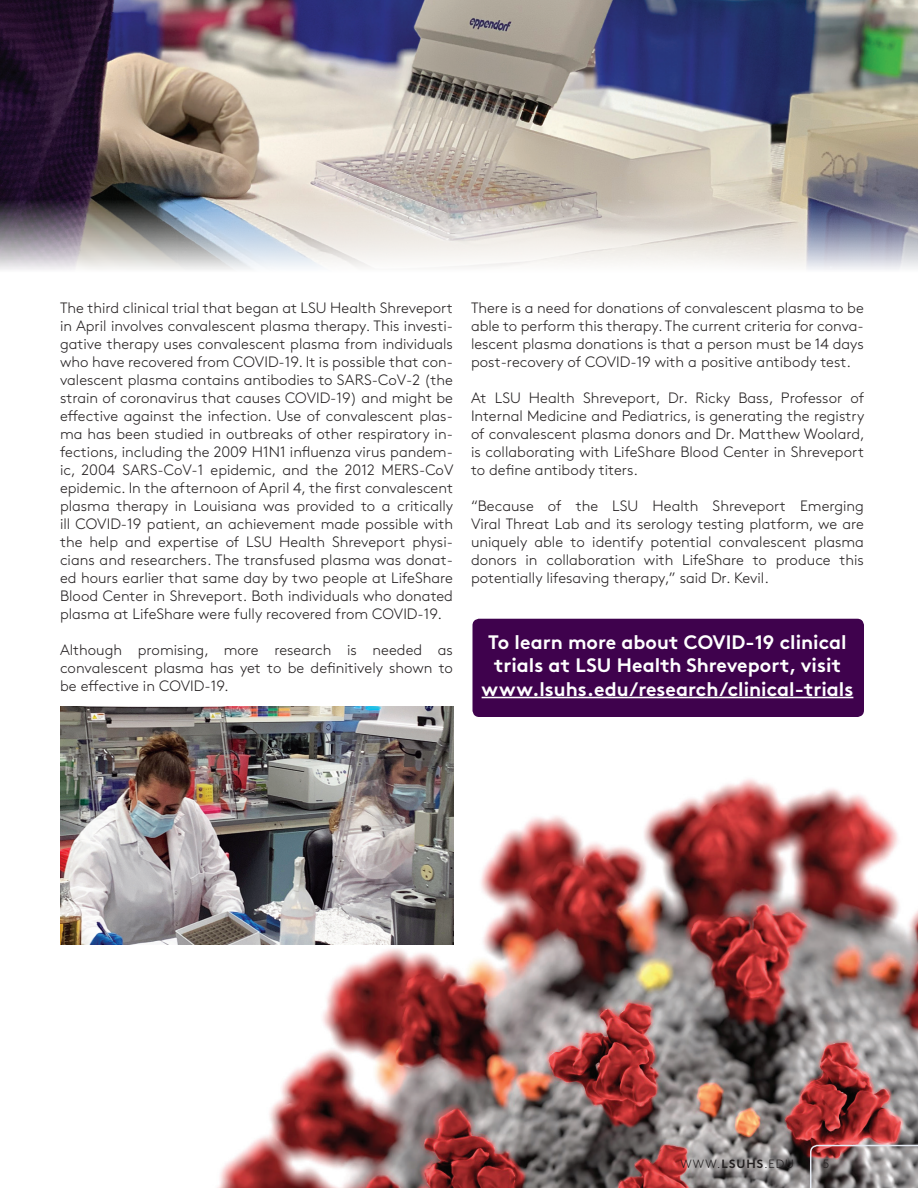
<style>
.page{position:relative;width:918px;height:1188px;background:#fff}
.page>*{position:absolute;margin:0;border:0;box-sizing:border-box;transform-origin:0 0}
.t1{font:700 19.5px/23.4px "Brown Std";color:#fff;text-align:center}
.t2{font:300 15px/18px "Brown Std";color:#231f20;text-align:justify}
.t3{font:300 12px "Brown Std";letter-spacing:.09em;color:#231f20}
.s1{font-weight:700}
</style>
<div class="page">
<img style="left:217px;top:775px;width:701px;height:413px">
<svg style="left:810px;top:1145px;width:108px;height:43px;background:#918485"></svg>
<img style="left:0;top:0;width:918px;height:200px">
<img style="left:0;top:200px;width:918px;height:70px">
<div style="left:472px;top:619px;width:392px;height:98px;background:#3f024d;border-radius:7px"></div>
<img style="left:60px;top:706px;width:393px;height:239px">
<hr style="left:482px;top:697px;width:371px;height:1px;background:#fff">
<p class="t2" style="left:60px;top:299px;width:395px">The third clinical trial that began at LSU Health Shreveport in April involves convalescent plasma therapy. This investi&shy;gative therapy uses convalescent plasma from individuals who have recovered from COVID-19. It is possible that con&shy;valescent plasma contains antibodies to SARS-CoV-2 (the strain of coronavirus that causes COVID-19) and might be effective against the infection. Use of convalescent plas&shy;ma has been studied in outbreaks of other respiratory in&shy;fections, including the 2009 H1N1 influenza virus pandem&shy;ic, 2004 SARS-CoV-1 epidemic, and the 2012 MERS-CoV epidemic. In the afternoon of April 4, the first convalescent plasma therapy in Louisiana was provided to a critically ill COVID-19 patient, an achievement made possible with the help and expertise of LSU Health Shreveport physi&shy;cians and researchers. The transfused plasma was donat&shy;ed hours earlier that same day by two people at LifeShare Blood Center in Shreveport. Both individuals who donated plasma at LifeShare were fully recovered from COVID-19.</p>
<p class="t2" style="left:60px;top:641px;width:394px">Although promising, more research is needed as convalescent plasma has yet to be definitively shown to be effective in COVID-19.</p>
<p class="t2" style="left:471px;top:299px;width:394px">There is a need for donations of convalescent plasma to be able to perform this therapy. The current criteria for conva&shy;lescent plasma donations is that a person must be 14 days post-recovery of COVID-19 with a positive antibody test.</p>
<p class="t2" style="left:471px;top:389px;width:395px">At LSU Health Shreveport, Dr. Ricky Bass, Professor of Internal Medicine and Pediatrics, is generating the registry of convalescent plasma donors and Dr. Matthew Woolard, is collaborating with LifeShare Blood Center in Shreveport to define antibody titers.</p>
<p class="t2" style="left:471px;top:497px;width:395px">“Because of the LSU Health Shreveport Emerging Viral Threat Lab and its serology testing platform, we are uniquely able to identify potential convalescent plasma donors in collaboration with LifeShare to produce this potentially lifesaving therapy,” said Dr. Kevil.</p>
<h1 class="t1" style="left:482px;top:630px;width:373px">To learn more about COVID-19 clinical trials at LSU Health Shreveport, visit www.lsuhs.edu/research/clinical-trials</h1>
<p class="t3" style="left:680px;top:1158px;width:115px">WWW.<span class="s1">LSUHS</span>.EDU</p>
<p class="t3" style="left:823px;top:1157px;width:8px">5</p>
</div>
